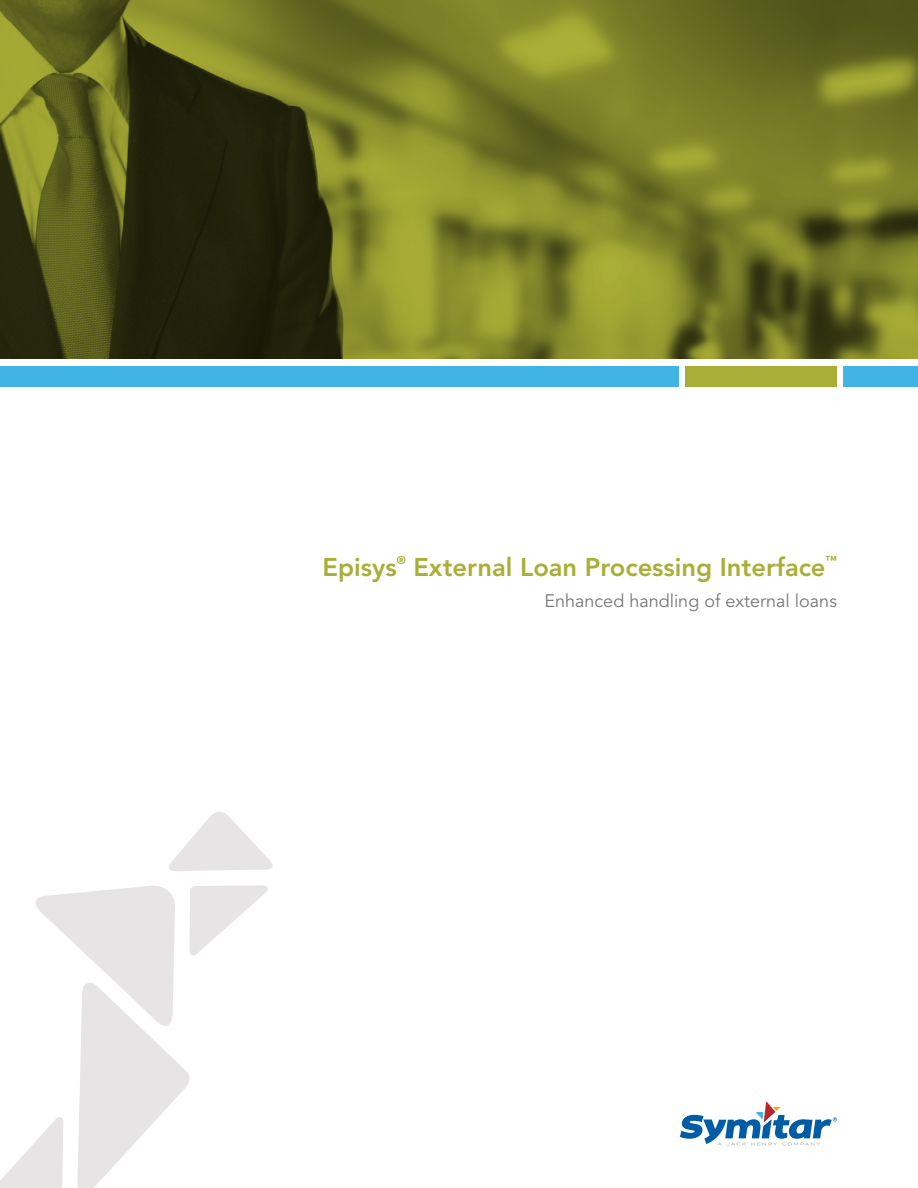
<style>
.page{position:relative;width:918px;height:1188px;background:#fff}
.page>*{position:absolute;margin:0;border:0;box-sizing:border-box;transform-origin:0 0}
.COVER_-_TITLE{font:800 25.5px "Avenir LT Std";color:#a9ae36}
.COVER_-_SUB_TITLE{font:18px "Avenir LT Std";color:#787779}
.COVER_-_TITLE-2{font:800 11.4px "Avenir LT Std";color:#a9ae36}
</style>
<div class="page">
<svg style="left:169px;top:812px;width:104px;height:59px"></svg>
<svg style="left:0;top:885px;width:268px;height:303px"></svg>
<svg style="left:0;top:0;width:918px;height:359px;background:#676b21"></svg>
<div style="left:0;top:366px;width:679px;height:21px;background:#41b4e5"></div>
<div style="left:843px;top:366px;width:75px;height:21px;background:#41b4e5"></div>
<div style="left:685px;top:366px;width:152px;height:21px;background:#a9ae36"></div>
<svg style="left:680px;top:1102px;width:157px;height:43px"></svg>
<p class="COVER_-_TITLE" style="left:323px;top:552px;width:76px">Episys</p>
<p class="COVER_-_TITLE-2" style="left:397px;top:553px;width:11px">®</p>
<p class="COVER_-_TITLE" style="left:413px;top:552px;width:414px">External Loan Processing Interface</p>
<p class="COVER_-_TITLE-2" style="left:826px;top:553px;width:13px">™</p>
<p class="COVER_-_SUB_TITLE" style="left:545px;top:590px;width:294px">Enhanced handling of external loans</p>
</div>
